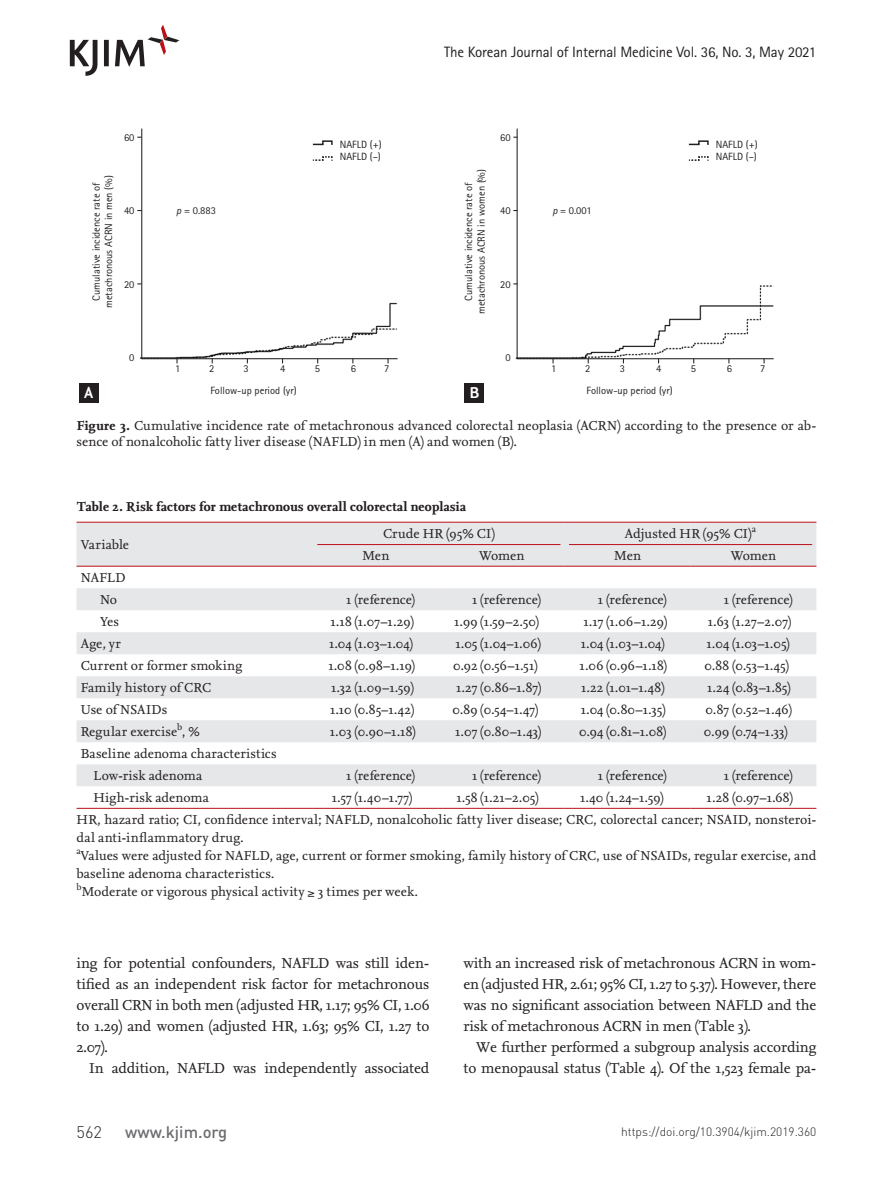
<style>
.page{position:relative;width:893px;height:1191px;background:#fff}
.page>*{position:absolute;margin:0;border:0;box-sizing:border-box;transform-origin:0 0}
.t1{font:500 16.5px "DIN Pro";color:#6c6d70}
.t2{font:300 16.5px "DIN Pro";color:#231f20}
.t3{font:700 16.5px "Nexus Sans";color:#fff}
.들였쓰기_본문{font:15px/21px "Nexus Serif";letter-spacing:-.01em;color:#231f20;text-align:justify}
.본문첫단락{font:15px/21px "Nexus Serif";letter-spacing:-.01em;color:#231f20;text-align:justify}
.t4{font:15px "Rotis Sans Serif Std";letter-spacing:-.01em;color:#231f20}
.테이블{font:13.5px/18px "Nexus Serif";letter-spacing:.005em;color:#231f20}
.그림설명{font:13.5px/16.2px "Nexus Serif";color:#231f20}
.테이블제목{font:700 13.5px "Nexus Serif";color:#231f20}
.테이블_2단계{font:13.5px "Nexus Serif";color:#231f20}
.테이블머리_경계선{font:13.5px "Nexus Serif";letter-spacing:.01em;color:#231f20}
.t5{font:300 12px "DIN Pro";color:#231f20}
.t6{font:10.5px/12.6px "Rotis Sans Serif Std";color:#231f20;text-align:center}
.s1{font-style:italic}
.s2{font-weight:700}
</style>
<div class="page">
<svg style="left:70px;top:25px;width:109px;height:51px"></svg>
<svg style="left:141px;top:128px;width:257px;height:232px"></svg>
<svg style="left:311px;top:140px;width:22px;height:6px"></svg>
<svg style="left:313px;top:155px;width:20px;height:7px"></svg>
<svg style="left:516px;top:128px;width:258px;height:232px"></svg>
<svg style="left:687px;top:140px;width:22px;height:6px"></svg>
<svg style="left:689px;top:155px;width:20px;height:7px"></svg>
<div style="left:77px;top:523px;width:739px;height:43px;background:#e6e7e9"></div>
<svg style="left:77px;top:588px;width:739px;height:198px;fill:#e6e7e9"></svg>
<hr style="left:77px;top:522px;width:236px;height:1px;background:#bb1018">
<hr style="left:313px;top:522px;width:126px;height:1px;background:#bb1018">
<hr style="left:439px;top:522px;width:126px;height:1px;background:#bb1018">
<hr style="left:565px;top:522px;width:126px;height:1px;background:#bb1018">
<hr style="left:691px;top:522px;width:125px;height:1px;background:#bb1018">
<hr style="left:77px;top:566px;width:236px;height:1px;background:#bb1018">
<hr style="left:313px;top:566px;width:126px;height:1px;background:#bb1018">
<hr style="left:439px;top:566px;width:126px;height:1px;background:#bb1018">
<hr style="left:565px;top:566px;width:126px;height:1px;background:#bb1018">
<hr style="left:691px;top:566px;width:125px;height:1px;background:#bb1018">
<hr style="left:77px;top:808px;width:236px;height:1px;background:#bb1018">
<hr style="left:313px;top:808px;width:126px;height:1px;background:#bb1018">
<hr style="left:439px;top:808px;width:126px;height:1px;background:#bb1018">
<hr style="left:565px;top:808px;width:126px;height:1px;background:#bb1018">
<hr style="left:691px;top:808px;width:125px;height:1px;background:#bb1018">
<hr style="left:317px;top:544px;width:243px;height:1px;background:#bb1018">
<hr style="left:569px;top:544px;width:243px;height:1px;background:#bb1018">
<div style="left:79px;top:383px;width:19px;height:19px;background:#231f20"></div>
<div style="left:465px;top:383px;width:19px;height:19px;background:#231f20"></div>
<p class="t6" style="left:124px;top:131px;width:12px">60</p>
<p class="t6" style="left:90px;top:308px;width:134px;rotate:-90deg">Cumulative incidence rate of metachronous ACRN in men (%)</p>
<p class="t6" style="left:124px;top:204px;width:12px">40</p>
<p class="t6" style="left:124px;top:278px;width:12px">20</p>
<p class="t6" style="left:129px;top:351px;width:7px">0</p>
<p class="t6" style="left:176px;top:204px;width:41px"><span class="s1">p</span> = 0.883</p>
<p class="t6" style="left:340px;top:138px;width:43px;text-align:left">NAFLD (+)<br>NAFLD (–)</p>
<p class="t6" style="left:175px;top:362px;width:7px">1</p>
<p class="t6" style="left:209px;top:362px;width:7px">2</p>
<p class="t6" style="left:244px;top:362px;width:7px">3</p>
<p class="t6" style="left:280px;top:362px;width:7px">4</p>
<p class="t6" style="left:315px;top:362px;width:7px">5</p>
<p class="t6" style="left:351px;top:362px;width:7px">6</p>
<p class="t6" style="left:384px;top:362px;width:7px">7</p>
<p class="t4" style="left:444px;top:43px;width:374px">The Korean Journal of Internal Medicine Vol. 36, No. 3, May 2021</p>
<p class="t6" style="left:462px;top:314px;width:147px;rotate:-90deg">Cumulative incidence rate of metachronous ACRN in women (%)</p>
<p class="t6" style="left:500px;top:131px;width:12px">60</p>
<p class="t6" style="left:500px;top:204px;width:12px">40</p>
<p class="t6" style="left:500px;top:278px;width:12px">20</p>
<p class="t6" style="left:505px;top:351px;width:7px">0</p>
<p class="t6" style="left:552px;top:204px;width:41px"><span class="s1">p</span> = 0.001</p>
<p class="t6" style="left:716px;top:138px;width:43px;text-align:left">NAFLD (+)<br>NAFLD (–)</p>
<p class="t6" style="left:551px;top:362px;width:7px">1</p>
<p class="t6" style="left:585px;top:362px;width:7px">2</p>
<p class="t6" style="left:620px;top:362px;width:7px">3</p>
<p class="t6" style="left:656px;top:362px;width:7px">4</p>
<p class="t6" style="left:691px;top:362px;width:7px">5</p>
<p class="t6" style="left:727px;top:362px;width:7px">6</p>
<p class="t6" style="left:760px;top:362px;width:7px">7</p>
<p class="t6" style="left:210px;top:384px;width:88px">Follow-up period (yr)</p>
<p class="t3" style="left:84px;top:382px;width:11px">A</p>
<p class="t3" style="left:469px;top:382px;width:12px">B</p>
<p class="t6" style="left:586px;top:384px;width:88px">Follow-up period (yr)</p>
<p class="그림설명" style="left:77px;top:417px;width:741px"><span class="s2">Figure 3.</span> Cumulative incidence rate of metachronous advanced colorectal neoplasia (ACRN) according to the presence or ab&shy;sence of nonalcoholic fatty liver disease (NAFLD) in men (A) and women (B).</p>
<p class="테이블제목" style="left:77px;top:498px;width:391px">Table 2. Risk factors for metachronous overall colorectal neoplasia</p>
<p class="테이블" style="left:81px;top:535px;width:50px">Variable</p>
<p class="테이블머리_경계선" style="left:383px;top:524px;width:113px">Crude HR (95% CI)</p>
<p class="테이블머리_경계선" style="left:625px;top:524px;width:133px">Adjusted HR (95% CI)<sup>a</sup></p>
<p class="테이블" style="left:362px;top:546px;width:28px">Men</p>
<p class="테이블" style="left:479px;top:546px;width:47px">Women</p>
<p class="테이블" style="left:614px;top:546px;width:28px">Men</p>
<p class="테이블" style="left:731px;top:546px;width:47px">Women</p>
<p class="테이블" style="left:81px;top:568px;width:46px">NAFLD</p>
<p class="테이블_2단계" style="left:100px;top:590px;width:19px">No</p>
<p class="테이블" style="left:346px;top:590px;width:70px">1 (reference)</p>
<p class="테이블" style="left:472px;top:590px;width:70px">1 (reference)</p>
<p class="테이블" style="left:598px;top:590px;width:70px">1 (reference)</p>
<p class="테이블" style="left:724px;top:590px;width:70px">1 (reference)</p>
<p class="테이블_2단계" style="left:100px;top:612px;width:21px">Yes</p>
<p class="테이블" style="left:331px;top:612px;width:85px">1.18 (1.07–1.29)</p>
<p class="테이블" style="left:454px;top:612px;width:86px">1.99 (1.59–2.50)</p>
<p class="테이블" style="left:583px;top:612px;width:85px">1.17 (1.06–1.29)</p>
<p class="테이블" style="left:708px;top:612px;width:85px">1.63 (1.27–2.07)</p>
<p class="테이블" style="left:81px;top:634px;width:42px">Age, yr</p>
<p class="테이블" style="left:329px;top:634px;width:85px">1.04 (1.03–1.04)</p>
<p class="테이블" style="left:456px;top:634px;width:87px">1.05 (1.04–1.06)</p>
<p class="테이블" style="left:581px;top:634px;width:85px">1.04 (1.03–1.04)</p>
<p class="테이블" style="left:707px;top:634px;width:85px">1.04 (1.03–1.05)</p>
<p class="테이블" style="left:81px;top:656px;width:163px">Current or former smoking</p>
<p class="테이블" style="left:328px;top:656px;width:88px">1.08 (0.98–1.19)</p>
<p class="테이블" style="left:453px;top:656px;width:86px">0.92 (0.56–1.51)</p>
<p class="테이블" style="left:580px;top:656px;width:89px">1.06 (0.96–1.18)</p>
<p class="테이블" style="left:704px;top:656px;width:86px">0.88 (0.53–1.45)</p>
<p class="테이블" style="left:81px;top:678px;width:132px">Family history of CRC</p>
<p class="테이블" style="left:331px;top:678px;width:84px">1.32 (1.09–1.59)</p>
<p class="테이블" style="left:456px;top:678px;width:87px">1.27 (0.86–1.87)</p>
<p class="테이블" style="left:581px;top:678px;width:85px">1.22 (1.01–1.48)</p>
<p class="테이블" style="left:707px;top:678px;width:85px">1.24 (0.83–1.85)</p>
<p class="테이블" style="left:81px;top:700px;width:88px">Use of NSAIDs</p>
<p class="테이블" style="left:330px;top:700px;width:86px">1.10 (0.85–1.42)</p>
<p class="테이블" style="left:452px;top:700px;width:87px">0.89 (0.54–1.47)</p>
<p class="테이블" style="left:581px;top:700px;width:86px">1.04 (0.80–1.35)</p>
<p class="테이블" style="left:706px;top:700px;width:88px">0.87 (0.52–1.46)</p>
<p class="테이블" style="left:81px;top:722px;width:120px">Regular exercise<sup>b</sup>, %</p>
<p class="테이블" style="left:330px;top:722px;width:87px">1.03 (0.90–1.18)</p>
<p class="테이블" style="left:455px;top:722px;width:87px">1.07 (0.80–1.43)</p>
<p class="테이블" style="left:579px;top:722px;width:89px">0.94 (0.81–1.08)</p>
<p class="테이블" style="left:704px;top:722px;width:85px">0.99 (0.74–1.33)</p>
<p class="테이블" style="left:81px;top:744px;width:197px">Baseline adenoma characteristics</p>
<p class="테이블_2단계" style="left:94px;top:766px;width:110px">Low-risk adenoma</p>
<p class="테이블" style="left:346px;top:766px;width:70px">1 (reference)</p>
<p class="테이블" style="left:472px;top:766px;width:70px">1 (reference)</p>
<p class="테이블" style="left:598px;top:766px;width:70px">1 (reference)</p>
<p class="테이블" style="left:724px;top:766px;width:70px">1 (reference)</p>
<p class="테이블_2단계" style="left:94px;top:788px;width:117px">High-risk adenoma</p>
<p class="테이블" style="left:332px;top:788px;width:82px">1.57 (1.40–1.77)</p>
<p class="테이블" style="left:457px;top:788px;width:84px">1.58 (1.21–2.05)</p>
<p class="테이블" style="left:580px;top:788px;width:85px">1.40 (1.24–1.59)</p>
<p class="테이블" style="left:707px;top:788px;width:88px">1.28 (0.97–1.68)</p>
<p class="테이블" style="left:77px;top:810px;width:741px">HR, hazard ratio; CI, confidence interval; NAFLD, nonalcoholic fatty liver disease; CRC, colorectal cancer; NSAID, nonsteroi&shy;dal anti-inflammatory drug.</p>
<p class="테이블" style="left:77px;top:846px;width:741px"><sup>a</sup>Values were adjusted for NAFLD, age, current or former smoking, family history of CRC, use of NSAIDs, regular exercise, and baseline adenoma characteristics.</p>
<p class="테이블" style="left:77px;top:882px;width:343px"><sup>b</sup>Moderate or vigorous physical activity ≥ 3 times per week.</p>
<p class="본문첫단락" style="left:77px;top:952px;width:354px">ing for potential confounders, NAFLD was still iden&shy;tified as an independent risk factor for metachronous overall CRN in both men (adjusted HR, 1.17; 95% CI, 1.06 to 1.29) and women (adjusted HR, 1.63; 95% CI, 1.27 to 2.07).</p>
<p class="들였쓰기_본문" style="left:89px;top:1057px;width:342px">In addition, NAFLD was independently associated</p>
<p class="들였쓰기_본문" style="left:463px;top:952px;width:354px">with an increased risk of metachronous ACRN in wom&shy;en (adjusted HR, 2.61; 95% CI, 1.27 to 5.37). However, there was no significant association between NAFLD and the risk of metachronous ACRN in men (Table 3).</p>
<p class="들였쓰기_본문" style="left:463px;top:1036px;width:354px;text-align:right">We further performed a subgroup analysis according to menopausal status (Table 4). Of the 1,523 female pa-</p>
<p class="t2" style="left:77px;top:1120px;width:27px">562</p>
<p class="t1" style="left:125px;top:1120px;width:104px">www.kjim.org</p>
<p class="t5" style="left:621px;top:1123px;width:197px">https://doi.org/10.3904/kjim.2019.360</p>
</div>
